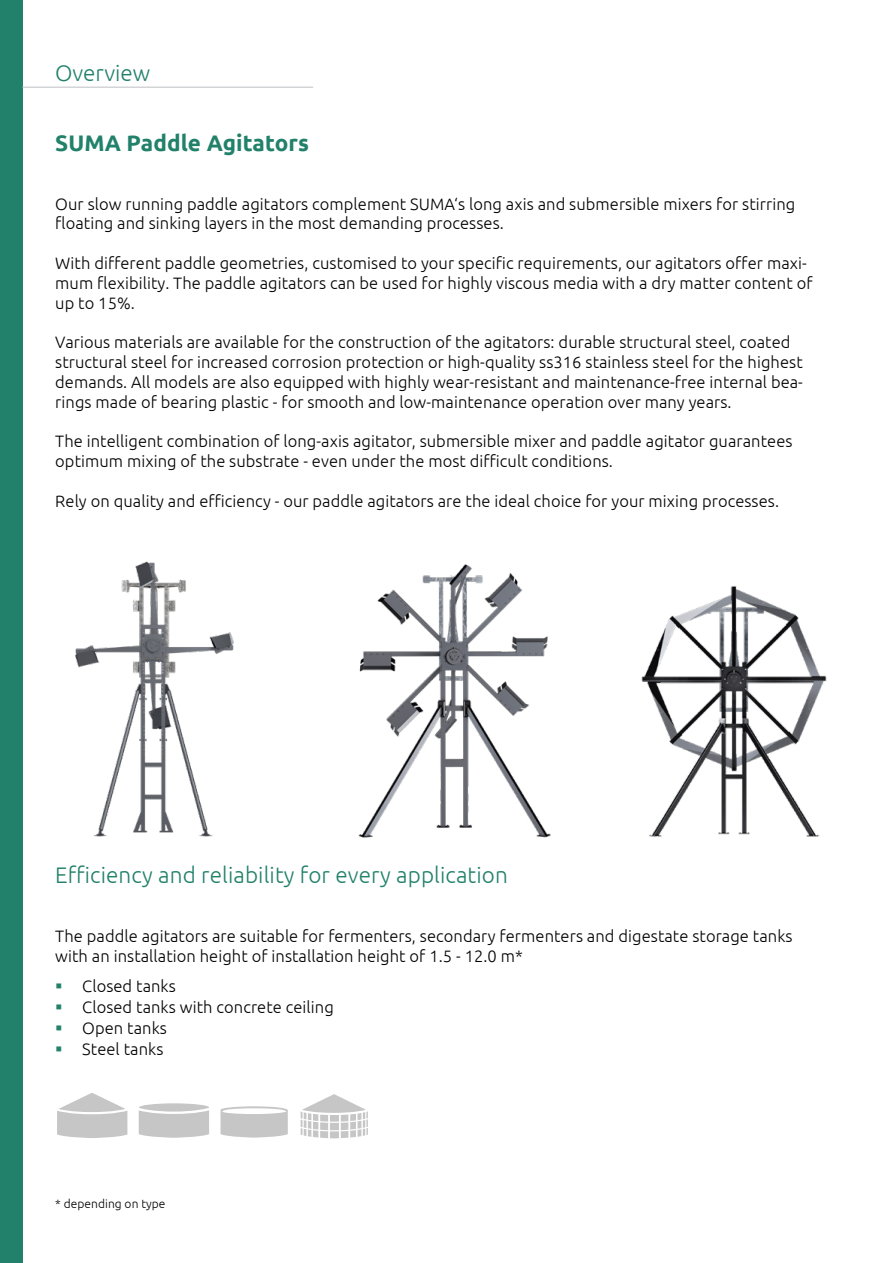
<style>
.page{position:relative;width:893px;height:1263px;background:#fff}
.page>*{position:absolute;margin:0;border:0;box-sizing:border-box;transform-origin:0 0}
.Text_Tabelle_Regular{font:300 22.5px "Ubuntu";letter-spacing:.005em;color:#21816a}
.Text_Tabelle_Regular-2{font:700 22.5px "Ubuntu";letter-spacing:.005em;color:#21816a}
.Überschrift_1{font:300 22.5px "Ubuntu";color:#21816a}
.Text_Tabelle_Regular-3{font:300 16.5px/19.8px "Ubuntu";letter-spacing:.005em;color:#000}
.Absatzformat_2{font:300 16.5px "Ubuntu";letter-spacing:.005em;color:#000}
.Text_Tabelle_Regular-4{font:300 12px "Ubuntu";letter-spacing:.005em;color:#000}
</style>
<div class="page">
<svg style="left:139px;top:1103px;width:70px;height:35px;background:#cecece"></svg>
<svg style="left:221px;top:1106px;width:67px;height:31px"></svg>
<svg style="left:301px;top:1094px;width:67px;height:44px"></svg>
<svg style="left:57px;top:1093px;width:70px;height:45px"></svg>
<div style="left:0;top:0;width:22px;height:1263px;background:#21816a"></div>
<hr style="left:22px;top:87px;width:291px;height:1px;background:#bec1c2">
<img style="left:672px;top:586px;width:155px;height:251px">
<img style="left:358px;top:564px;width:314px;height:274px">
<img style="left:75px;top:561px;width:159px;height:276px">
<p class="Überschrift_1" style="left:55px;top:60px;width:97px">Overview</p>
<p class="Text_Tabelle_Regular-2" style="left:55px;top:130px;width:255px">SUMA Paddle Agitators</p>
<p class="Text_Tabelle_Regular-3" style="left:55px;top:193px;width:741px">Our slow running paddle agitators complement SUMA‘s long axis and submersible mixers for stirring floating and sinking layers in the most demanding processes.</p>
<p class="Text_Tabelle_Regular-3" style="left:55px;top:253px;width:759px">With different paddle geometries, customised to your specific requirements, our agitators offer maxi&shy;mum flexibility. The paddle agitators can be used for highly viscous media with a dry matter content of up to 15%.</p>
<p class="Text_Tabelle_Regular-3" style="left:55px;top:332px;width:749px">Various materials are available for the construction of the agitators: durable structural steel, coated structural steel for increased corrosion protection or high-quality ss316 stainless steel for the highest demands. All models are also equipped with highly wear-resistant and maintenance-free internal bea&shy;rings made of bearing plastic - for smooth and low-maintenance operation over many years.</p>
<p class="Text_Tabelle_Regular-3" style="left:55px;top:431px;width:739px">The intelligent combination of long-axis agitator, submersible mixer and paddle agitator guarantees optimum mixing of the substrate - even under the most difficult conditions.</p>
<p class="Text_Tabelle_Regular-3" style="left:55px;top:490px;width:725px">Rely on quality and efficiency - our paddle agitators are the ideal choice for your mixing processes.</p>
<p class="Text_Tabelle_Regular" style="left:55px;top:861px;width:454px">Efficiency and reliability for every application</p>
<p class="Text_Tabelle_Regular-3" style="left:55px;top:926px;width:739px">The paddle agitators are suitable for fermenters, secondary fermenters and digestate storage tanks with an installation height of installation height of 1.5 - 12.0 m*</p>
<p class="Absatzformat_2" style="left:82px;top:976px;width:95px">Closed tanks</p>
<p class="Absatzformat_2" style="left:82px;top:997px;width:253px">Closed tanks with concrete ceiling</p>
<p class="Absatzformat_2" style="left:82px;top:1018px;width:86px">Open tanks</p>
<p class="Absatzformat_2" style="left:82px;top:1039px;width:83px">Steel tanks</p>
<p class="Text_Tabelle_Regular-4" style="left:55px;top:1196px;width:112px">* depending on type</p>
</div>
